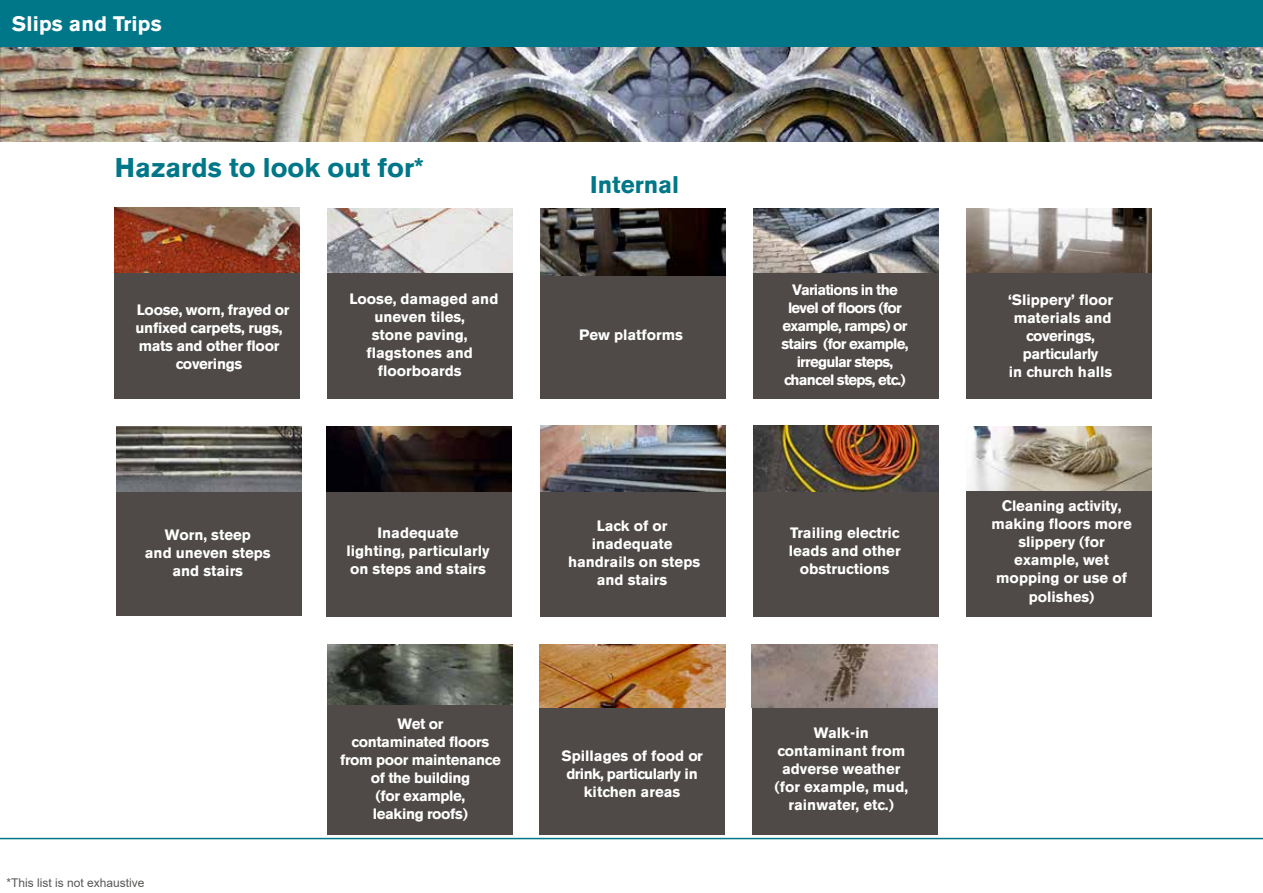
<style>
.page{position:relative;width:1263px;height:893px;background:#fff}
.page>*{position:absolute;margin:0;border:0;box-sizing:border-box;transform-origin:0 0}
.t1{font:700 27px "Berthold Akzidenz Grotesk BE";color:#078}
.t2{font:700 24px "Berthold Akzidenz Grotesk BE";color:#078}
.t3{font:700 21px "Berthold Akzidenz Grotesk BE";letter-spacing:.01em;color:#fff}
.t4{font:700 15px/18px "Berthold Akzidenz Grotesk BE";color:#fff;text-align:center}
.t5{font:700 15px/18px "Berthold Akzidenz Grotesk BE";letter-spacing:-.05em;color:#fff;text-align:center}
.t6{font:700 15px/18px "Berthold Akzidenz Grotesk BE";letter-spacing:-.025em;color:#fff;text-align:center}
.t7{font:700 15px/18px "Berthold Akzidenz Grotesk BE";letter-spacing:-.02em;color:#fff;text-align:center}
.t8{font:12px "Arial";color:#575756}
</style>
<div class="page">
<img style="left:1px;top:46px;width:1262px;height:95px">
<img style="left:0;top:0;width:1px;height:141px">
<hr style="left:0;top:838px;width:1263px;height:1px;background:#078">
<div style="left:114px;top:208px;width:186px;height:191px;background:#4f4a47"></div>
<div style="left:327px;top:208px;width:186px;height:191px;background:#4f4a47"></div>
<div style="left:540px;top:208px;width:186px;height:191px;background:#4f4a47"></div>
<div style="left:753px;top:208px;width:186px;height:191px;background:#4f4a47"></div>
<img style="left:753px;top:208px;width:186px;height:65px">
<div style="left:966px;top:208px;width:185px;height:191px;background:#4f4a47"></div>
<div style="left:116px;top:426px;width:186px;height:190px;background:#4f4a47"></div>
<div style="left:326px;top:426px;width:186px;height:190px;background:#4f4a47"></div>
<div style="left:540px;top:426px;width:186px;height:190px;background:#4f4a47"></div>
<div style="left:753px;top:426px;width:186px;height:190px;background:#4f4a47"></div>
<div style="left:966px;top:426px;width:185px;height:191px;background:#4f4a47"></div>
<div style="left:539px;top:645px;width:185px;height:190px;background:#4f4a47"></div>
<div style="left:752px;top:645px;width:185px;height:190px;background:#4f4a47"></div>
<img style="left:327px;top:208px;width:186px;height:65px">
<img style="left:540px;top:208px;width:185px;height:68px">
<img style="left:116px;top:426px;width:186px;height:65px">
<img style="left:966px;top:208px;width:185px;height:65px">
<img style="left:326px;top:426px;width:186px;height:65px">
<img style="left:540px;top:426px;width:186px;height:65px">
<img style="left:753px;top:426px;width:186px;height:65px">
<img style="left:966px;top:426px;width:185px;height:65px">
<div style="left:327px;top:644px;width:186px;height:191px;background:#4f4a47"></div>
<img style="left:327px;top:644px;width:185px;height:61px">
<img style="left:539px;top:645px;width:186px;height:62px">
<img style="left:752px;top:645px;width:185px;height:62px">
<img style="left:114px;top:207px;width:186px;height:66px">
<div style="left:0;top:0;width:1263px;height:46px;background:#078"></div>
<h3 class="t3" style="left:12px;top:12px;width:151px">Slips and Trips</h3>
<h1 class="t1" style="left:115px;top:152px;width:310px">Hazards to look out for*</h1>
<p class="t7" style="left:135px;top:301px;width:156px">Loose, worn, frayed or unfixed carpets, rugs, mats and other floor coverings</p>
<p class="t4" style="left:349px;top:290px;width:150px">Loose, damaged and uneven tiles,<br>stone paving, flagstones and floorboards</p>
<p class="t4" style="left:145px;top:525px;width:127px">Worn, steep<br>and uneven steps and stairs</p>
<p class="t4" style="left:346px;top:524px;width:145px">Inadequate lighting, particularly on steps and stairs</p>
<h2 class="t2" style="left:590px;top:171px;width:90px">Internal</h2>
<p class="t4" style="left:579px;top:326px;width:105px">Pew platforms</p>
<p class="t4" style="left:568px;top:517px;width:134px">Lack of or inadequate handrails on steps and stairs</p>
<p class="t5" style="left:781px;top:281px;width:129px">Variations in the level of floors (for example, ramps) or stairs (for example, irregular steps, chancel steps, etc.)</p>
<p class="t4" style="left:789px;top:524px;width:113px">Trailing electric leads and other obstructions</p>
<p class="t8" style="left:6px;top:875px;width:140px">*This list is not exhaustive</p>
<p class="t6" style="left:340px;top:715px;width:162px">Wet or<br>contaminated floors from poor maintenance of the building<br>(for example,<br>leaking roofs)</p>
<p class="t4" style="left:774px;top:723px;width:135px">Walk-in contaminant from adverse weather (for example, mud, rainwater, etc.)</p>
<p class="t4" style="left:561px;top:747px;width:143px">Spillages of food or drink, particularly in kitchen areas</p>
<p class="t4" style="left:1008px;top:291px;width:107px">‘Slippery’ floor materials and coverings, particularly<br>in church halls</p>
<p class="t4" style="left:991px;top:497px;width:142px">Cleaning activity, making floors more slippery (for example, wet mopping or use of polishes)</p>
</div>
